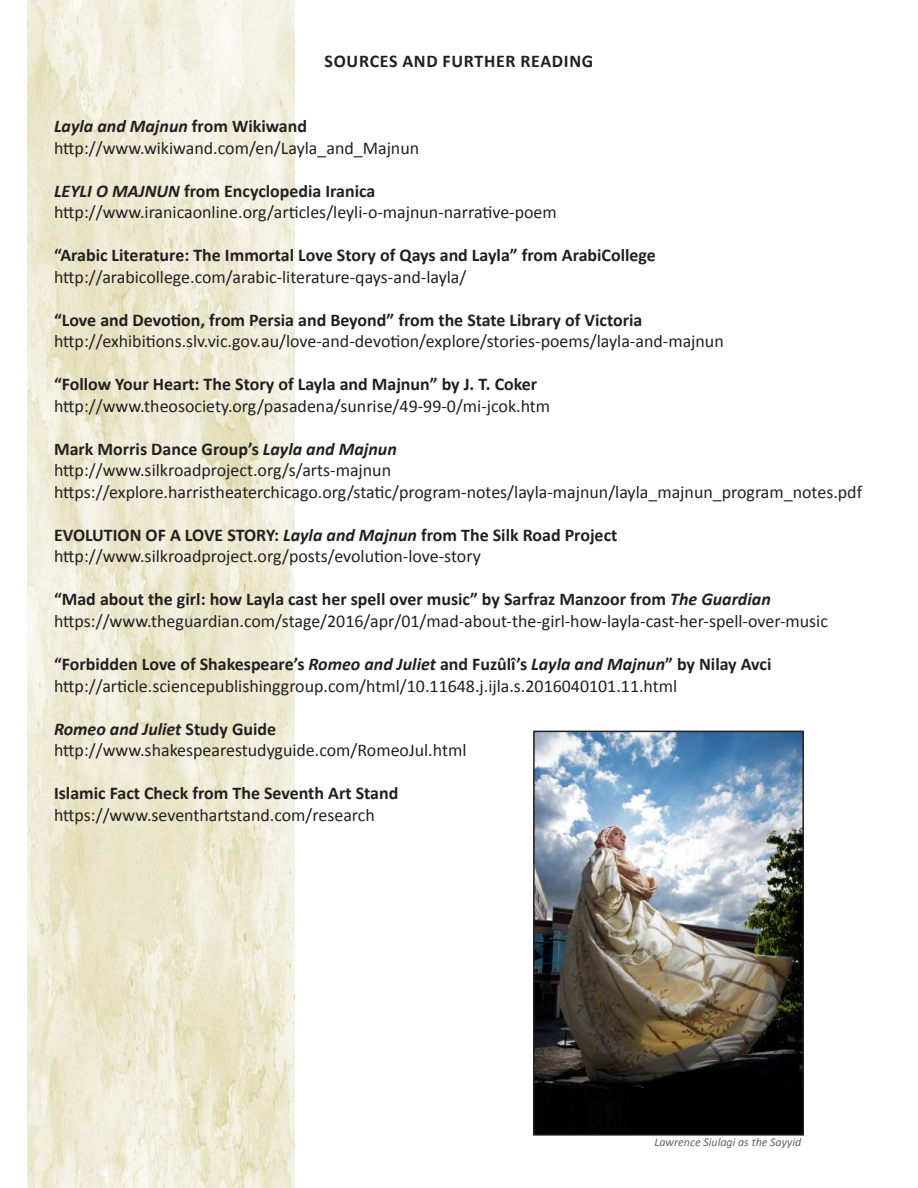
<style>
.page{position:relative;width:918px;height:1188px;background:#fff}
.page>*{position:absolute;margin:0;border:0;box-sizing:border-box;transform-origin:0 0}
.t1{font:18px/21.5px "Calibri";color:#231f20}
.t2{font:700 18px "Calibri";color:#231f20}
.t3{font:700 18px "Calibri";letter-spacing:.04em;color:#231f20}
.t4{font:italic 12px "Calibri";color:#636366}
.s1{font-weight:700;font-style:italic}
.s2{font-weight:700}
</style>
<div class="page">
<img style="left:27px;top:0;width:268px;height:1188px">
<img style="left:535px;top:733px;width:267px;height:401px">
<div style="left:533px;top:731px;width:271px;height:405px;border:1px solid #231f20"></div>
<p class="t3" style="left:325px;top:50px;width:270px">SOURCES AND FURTHER READING</p>
<p class="t1" style="left:54px;top:115px;width:367px"><span class="s1">Layla and Majnun</span> <span class="s2">from Wikiwand </span>http://www.wikiwand.com/en/Layla_and_Majnun</p>
<p class="t1" style="left:54px;top:180px;width:504px"><span class="s1">LEYLI O MAJNUN</span> <span class="s2">from Encyclopedia Iranica </span>http://www.iranicaonline.org/articles/leyli-o-majnun-narrative-poem</p>
<p class="t2" style="left:54px;top:244px;width:603px">“Arabic Literature: The Immortal Love Story of Qays and Layla” from ArabiCollege</p>
<p class="t1" style="left:54px;top:266px;width:414px">http://arabicollege.com/arabic-literature-qays-and-layla/</p>
<p class="t2" style="left:54px;top:308px;width:590px">“Love and Devotion, from Persia and Beyond” from the State Library of Victoria</p>
<p class="t1" style="left:54px;top:331px;width:671px">http://exhibitions.slv.vic.gov.au/love-and-devotion/explore/stories-poems/layla-and-majnun</p>
<p class="t2" style="left:54px;top:373px;width:485px">“Follow Your Heart: The Story of Layla and Majnun” by J. T. Coker</p>
<p class="t1" style="left:54px;top:395px;width:498px">http://www.theosociety.org/pasadena/sunrise/49-99-0/mi-jcok.htm</p>
<p class="t1" style="left:54px;top:438px;width:810px"><span class="s2">Mark Morris Dance Group’s</span> <span class="s1">Layla and Majnun<br></span>http://www.silkroadproject.org/s/arts-majnun https://explore.harristheaterchicago.org/static/program-notes/layla-majnun/layla_majnun_program_notes.pdf</p>
<p class="t1" style="left:54px;top:524px;width:565px"><span class="s2">EVOLUTION OF A LOVE STORY:</span> <span class="s1">Layla and Majnun</span> <span class="s2">from The Silk Road Project </span>http://www.silkroadproject.org/posts/evolution-love-story</p>
<p class="t1" style="left:54px;top:589px;width:776px"><span class="s2">“Mad about the girl: how Layla cast her spell over music” by Sarfraz Manzoor from</span> <span class="s1">The Guardian </span>https://www.theguardian.com/stage/2016/apr/01/mad-about-the-girl-how-layla-cast-her-spell-over-music</p>
<p class="t1" style="left:54px;top:653px;width:719px"><span class="s2">“Forbidden Love of Shakespeare’s</span> <span class="s1">Romeo and Juliet</span> <span class="s2">and Fuzûlî’s</span> <span class="s1">Layla and Majnun</span><span class="s2">” by Nilay Avci </span>http://article.sciencepublishinggroup.com/html/10.11648.j.ijla.s.2016040101.11.html</p>
<p class="t1" style="left:54px;top:718px;width:414px"><span class="s1">Romeo and Juliet</span> <span class="s2">Study Guide </span>http://www.shakespearestudyguide.com/RomeoJul.html</p>
<p class="t2" style="left:54px;top:782px;width:346px">Islamic Fact Check from The Seventh Art Stand</p>
<p class="t1" style="left:54px;top:804px;width:322px">https://www.seventhartstand.com/research</p>
<p class="t4" style="left:654px;top:1134px;width:148px">Lawrence Siulagi as the Sayyid</p>
</div>
